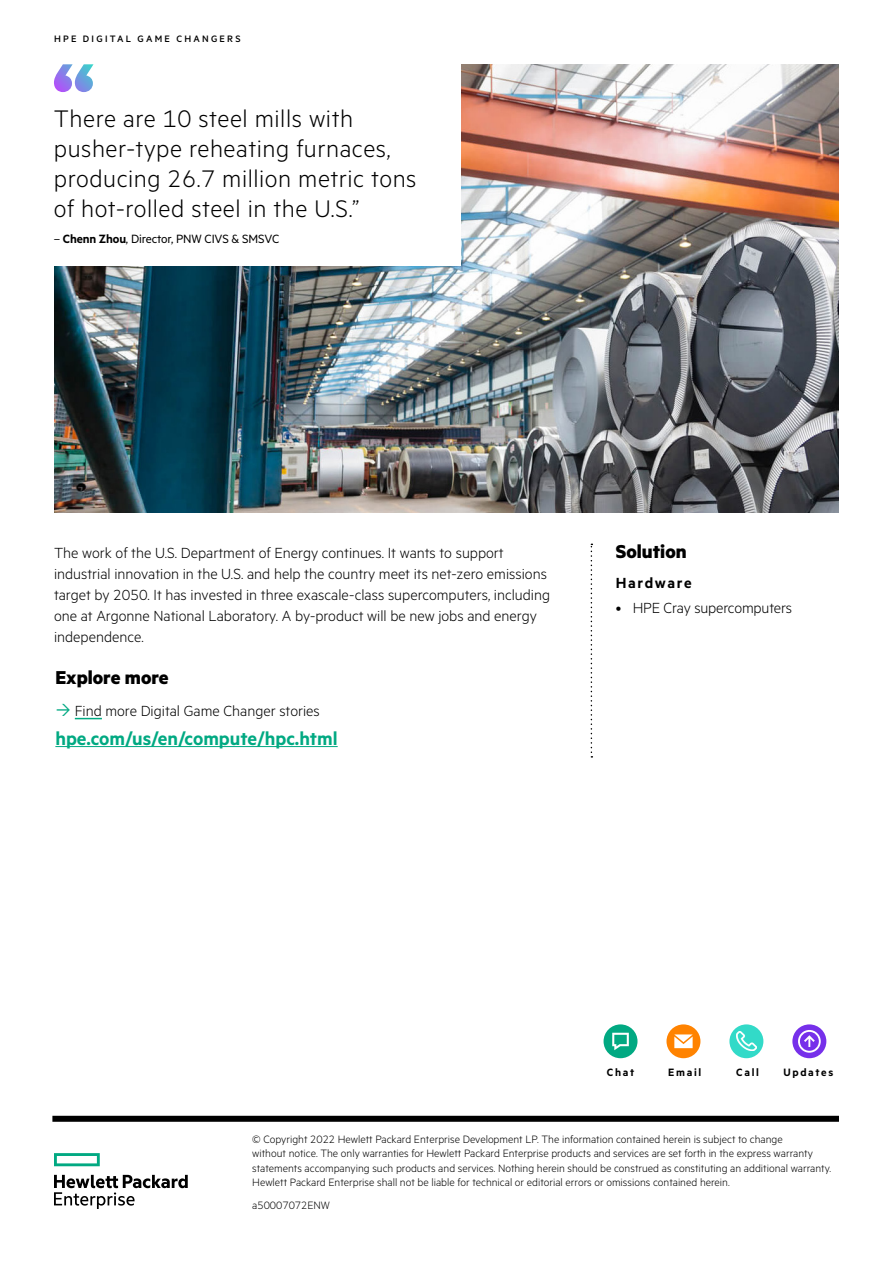
<style>
.page{position:relative;width:893px;height:1263px;background:#fff}
.page>*{position:absolute;margin:0;border:0;box-sizing:border-box;transform-origin:0 0}
.Quote_MetricHPE_Ligh{font:300 27px/30px "Metric HPE";letter-spacing:.02em;color:#000}
.t1{font:600 21px "Metric HPE";color:#01a982}
.Body_subheading_Metr{font:700 21px "Metric HPE";color:#000}
.Subheading_MetricHPE{font:700 21px "Metric HPE";color:#000}
.Body_text_MetricHPE{font:300 16.5px/21px "Metric HPE";color:#000}
.Sidebar_headline_Met{font:600 16.5px "Metric HPE";letter-spacing:.1em;color:#000}
.Quote_Attribution_Me{font:13.5px "Metric HPE";letter-spacing:-.01em;color:#000}
.Copyright_info_Metri{font:300 12px/14.4px "Metric HPE";color:#000}
.t2{font:600 12px "Metric HPE";letter-spacing:.14em;color:#000}
.t3{font:500 10.5px "Metric HPE";letter-spacing:.215em;color:#000}
.s1{font-weight:600}
</style>
<div class="page">
<svg style="left:591px;top:544px;width:1px;height:214px"></svg>
<svg style="left:54px;top:1153px;width:46px;height:13px"></svg>
<svg style="left:54px;top:1175px;width:134px;height:34px"></svg>
<img style="left:54px;top:64px;width:785px;height:449px">
<div style="left:31px;top:64px;width:430px;height:202px;background:#fff"></div>
<svg style="left:54px;top:64px;width:39px;height:28px"></svg>
<div style="left:52px;top:1116px;width:787px;height:6px;background:#000"></div>
<hr style="left:55px;top:746px;width:283px;height:1px;background:#01a982">
<div style="left:604px;top:1024px;width:33px;height:34px;background:#01a982;border-radius:50%"></div>
<svg style="left:612px;top:1033px;width:17px;height:17px"></svg>
<div style="left:729px;top:1024px;width:34px;height:34px;background:#32dac8;border-radius:50%"></div>
<img style="left:736px;top:1032px;width:21px;height:19px">
<div style="left:666px;top:1024px;width:34px;height:34px;background:#ff8300;border-radius:50%"></div>
<svg style="left:674px;top:1034px;width:19px;height:14px"></svg>
<div style="left:792px;top:1024px;width:34px;height:34px;background:#7630ea;border-radius:50%"></div>
<svg style="left:798px;top:1030px;width:23px;height:23px"></svg>
<svg style="left:74px;top:717px;width:28px;height:2px"></svg>
<p class="t3" style="left:54px;top:33px;width:188px">HPE DIGITAL GAME CHANGERS</p>
<p class="Quote_MetricHPE_Ligh" style="left:54px;top:102px;width:364px">There are 10 steel mills with pusher-type reheating furnaces, producing 26.7 million metric tons of hot-rolled steel in the U.S.”</p>
<p class="Quote_Attribution_Me" style="left:54px;top:231px;width:227px">– <span class="s1">Chenn Zhou</span>, Director, PNW CIVS &amp; SMSVC</p>
<p class="Body_text_MetricHPE" style="left:54px;top:542px;width:498px">The work of the U.S. Department of Energy continues. It wants to support industrial innovation in the U.S. and help the country meet its net-zero emissions target by 2050. It has invested in three exascale-class supercomputers, including one at Argonne National Laboratory. A by‑product will be new jobs and energy independence.</p>
<p class="Body_subheading_Metr" style="left:55px;top:665px;width:115px">Explore more</p>
<p class="Body_text_MetricHPE" style="left:75px;top:699px;width:247px">Find more Digital Game Changer stories</p>
<p class="t1" style="left:55px;top:726px;width:284px">hpe.com/us/en/compute/hpc.html</p>
<p class="Subheading_MetricHPE" style="left:616px;top:539px;width:72px">Solution</p>
<p class="Sidebar_headline_Met" style="left:616px;top:573px;width:78px">Hardware</p>
<p class="Body_text_MetricHPE" style="left:616px;top:596px;width:178px">• HPE Cray supercomputers</p>
<p class="t2" style="left:607px;top:1065px;width:29px">Chat</p>
<p class="t2" style="left:668px;top:1065px;width:34px">Email</p>
<p class="t2" style="left:736px;top:1065px;width:24px">Call</p>
<p class="t2" style="left:783px;top:1065px;width:51px">Updates</p>
<p class="Copyright_info_Metri" style="left:252px;top:1131px;width:580px">© Copyright 2022 Hewlett Packard Enterprise Development LP. The information contained herein is subject to change<br>without notice. The only warranties for Hewlett Packard Enterprise products and services are set forth in the express warranty statements accompanying such products and services. Nothing herein should be construed as constituting an additional warranty.<br>Hewlett Packard Enterprise shall not be liable for technical or editorial errors or omissions contained herein.</p>
<p class="Copyright_info_Metri" style="left:252px;top:1198px;width:79px">a50007072ENW</p>
</div>
